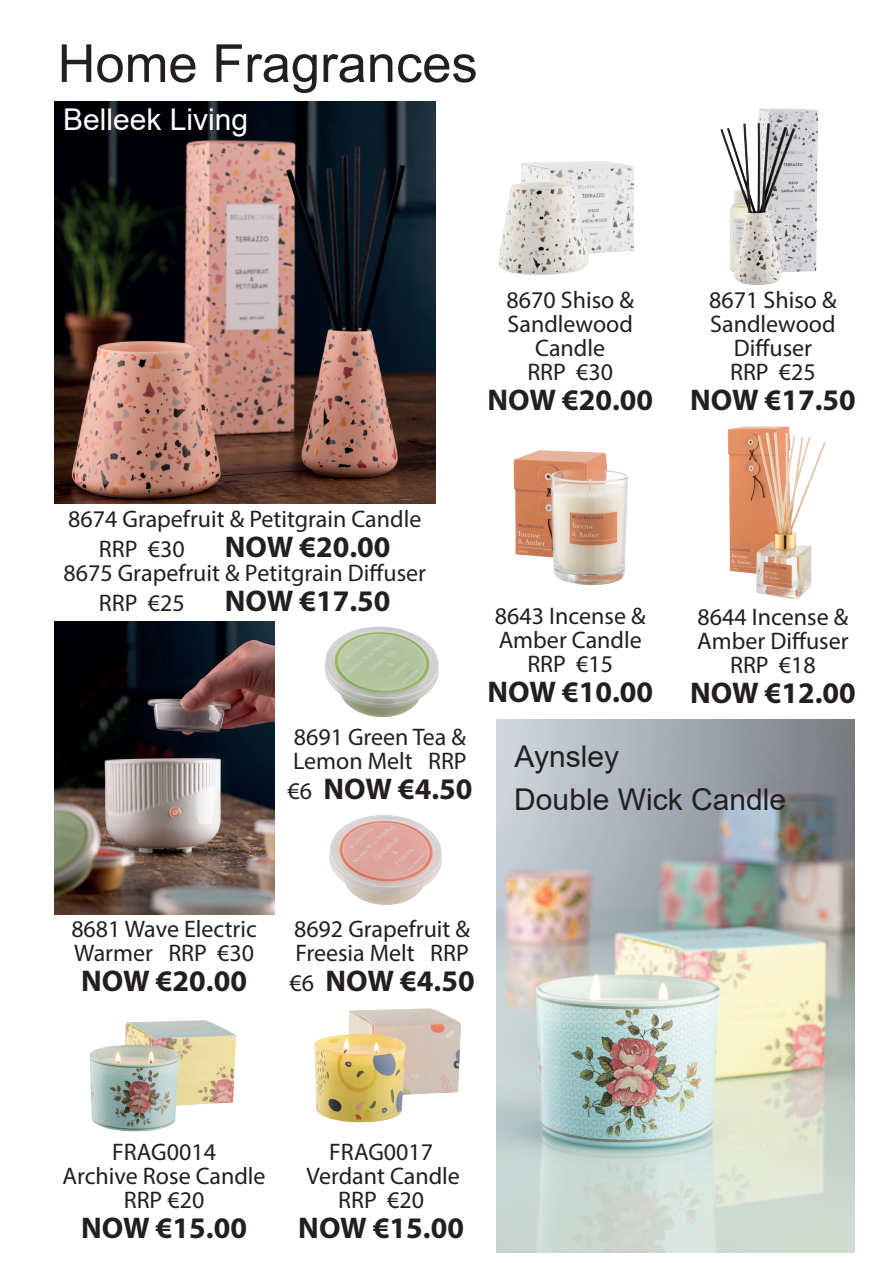
<style>
.page{position:relative;width:893px;height:1263px;background:#fff}
.page>*{position:absolute;margin:0;border:0;box-sizing:border-box;transform-origin:0 0}
.t1{font:52.5px "Arial";color:#231f20}
.t2{font:700 30px "Myriad Pro";color:#231f20}
.t3{font:30px "Arial";color:#231f20}
.t4{font:30px "Arial";color:#fff}
.t5{font:24px/24px "Myriad Pro";color:#231f20;text-align:center}
.s1{font-weight:400;font-size:24px}
</style>
<div class="page">
<img style="left:514px;top:450px;width:114px;height:135px">
<img style="left:727px;top:426px;width:99px;height:173px">
<img style="left:498px;top:161px;width:136px;height:114px">
<img style="left:720px;top:108px;width:98px;height:177px">
<img style="left:54px;top:621px;width:220px;height:293px">
<img style="left:324px;top:626px;width:115px;height:91px">
<img style="left:54px;top:102px;width:381px;height:402px">
<img style="left:329px;top:815px;width:113px;height:90px">
<img style="left:496px;top:720px;width:359px;height:532px">
<img style="left:89px;top:1020px;width:147px;height:111px">
<img style="left:314px;top:1008px;width:147px;height:115px">
<h1 class="t1" style="left:58px;top:27px;width:422px">Home Fragrances</h1>
<p class="t4" style="left:63px;top:99px;width:187px">Belleek Living</p>
<p class="t5" style="left:507px;top:288px;width:129px">8670 Shiso &amp;<br>Sandlewood<br>Candle<br>RRP €30</p>
<p class="t2" style="left:487px;top:381px;width:167px">NOW €20.00</p>
<p class="t5" style="left:709px;top:288px;width:129px">8671 Shiso &amp;<br>Sandlewood<br>Diffuser<br>RRP €25</p>
<p class="t2" style="left:690px;top:381px;width:167px">NOW €17.50</p>
<p class="t5" style="left:99px;top:504px;width:324px;line-height:30px;text-align:left;text-indent:-31px">8674 Grapefruit &amp; Petitgrain Candle<br>RRP €30</p>
<p class="t2" style="left:225px;top:528px;width:167px">NOW €20.00</p>
<p class="t5" style="left:99px;top:558px;width:329px;line-height:30px;text-align:left;text-indent:-36px">8675 Grapefruit &amp; Petitgrain Diffuser<br>RRP €25</p>
<p class="t2" style="left:225px;top:582px;width:167px">NOW €17.50</p>
<p class="t5" style="left:293px;top:725px;width:175px;text-align:left">8691 Green Tea &amp;<br>Lemon Melt RRP</p>
<p class="t2" style="left:287px;top:769px;width:187px"><span class="s1">€6</span> NOW €4.50</p>
<p class="t5" style="left:495px;top:603px;width:152px">8643 Incense &amp;<br>Amber Candle<br>RRP €15</p>
<p class="t2" style="left:487px;top:672px;width:167px">NOW €10.00</p>
<p class="t3" style="left:514px;top:735px;width:106px">Aynsley</p>
<p class="t5" style="left:697px;top:605px;width:153px">8644 Incense &amp;<br>Amber Diffuser<br>RRP €18</p>
<p class="t2" style="left:690px;top:674px;width:167px">NOW €12.00</p>
<p class="t3" style="left:514px;top:779px;width:273px">Double Wick Candle</p>
<p class="t5" style="left:71px;top:916px;width:187px;text-align:left">8681 Wave Electric<br>Warmer RRP €30</p>
<p class="t2" style="left:81px;top:961px;width:167px">NOW €20.00</p>
<p class="t5" style="left:294px;top:916px;width:178px;text-align:left">8692 Grapefruit &amp;<br>Freesia Melt RRP</p>
<p class="t2" style="left:289px;top:961px;width:187px"><span class="s1">€6</span> NOW €4.50</p>
<p class="t5" style="left:63px;top:1139px;width:204px">FRAG0014<br>Archive Rose Candle<br>RRP €20</p>
<p class="t2" style="left:81px;top:1208px;width:167px">NOW €15.00</p>
<p class="t5" style="left:307px;top:1139px;width:155px">FRAG0017<br>Verdant Candle<br>RRP €20</p>
<p class="t2" style="left:298px;top:1208px;width:167px">NOW €15.00</p>
</div>
